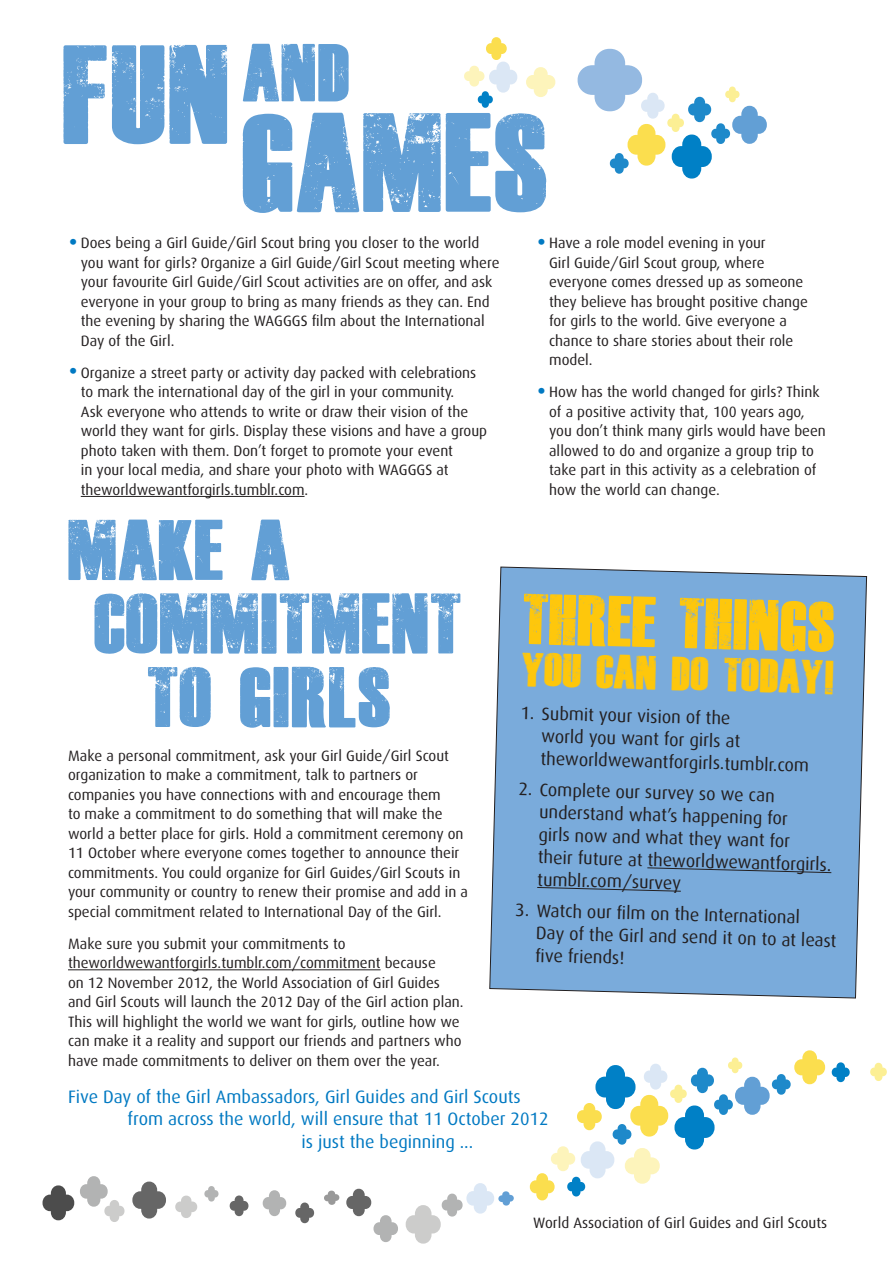
<style>
.page{position:relative;width:893px;height:1263px;background:#fff}
.page>*{position:absolute;margin:0;border:0;box-sizing:border-box;transform-origin:0 0}
.t1{font:97.05px "Dead Kansas";color:#629fd5}
.t2{font:59.1px/73.5px "Dead Kansas";color:#629fd5}
.t3{font:56.25px "Dead Kansas";color:#629fd5}
.t4{font:49.5px "Dead Kansas";color:#fec70c}
.t5{font:33px "Dead Kansas";color:#fec70c}
.t6{font:18px/22.4px "Dax";color:#231f20}
.t7{font:18px "Dax";color:#0079c2}
.t8{font:15px/19.5px "Dax";color:#231f20}
.s1{font-size:31.5px;color:#0079c2}
</style>
<div class="page">
<svg style="left:230px;top:1195px;width:18px;height:21px"></svg>
<svg style="left:132px;top:1181px;width:34px;height:37px"></svg>
<svg style="left:43px;top:1185px;width:31px;height:35px"></svg>
<svg style="left:175px;top:1195px;width:22px;height:23px"></svg>
<svg style="left:263px;top:1190px;width:23px;height:26px"></svg>
<svg style="left:204px;top:1186px;width:14px;height:15px"></svg>
<svg style="left:80px;top:1176px;width:44px;height:46px"></svg>
<svg style="left:295px;top:1202px;width:19px;height:21px"></svg>
<svg style="left:324px;top:1190px;width:15px;height:15px"></svg>
<svg style="left:832px;top:1062px;width:18px;height:20px"></svg>
<svg style="left:406px;top:1183px;width:108px;height:60px"></svg>
<svg style="left:530px;top:1050px;width:295px;height:150px"></svg>
<svg style="left:870px;top:1063px;width:17px;height:18px"></svg>
<svg style="left:346px;top:1189px;width:52px;height:53px"></svg>
<svg style="left:464px;top:37px;width:53px;height:71px"></svg>
<svg style="left:526px;top:67px;width:29px;height:30px"></svg>
<svg style="left:578px;top:49px;width:189px;height:130px"></svg>
<hr style="left:81px;top:496px;width:224px;height:1px;background:#231f20">
<hr style="left:68px;top:969px;width:313px;height:1px;background:#231f20">
<div style="left:489px;top:566px;width:378px;height:433px;background:#7aabdb"></div>
<svg style="left:646px;top:867px;width:186px;height:6px"></svg>
<svg style="left:536px;top:886px;width:146px;height:6px"></svg>
<h1 class="t1" style="left:63px;top:45px;width:56px">FUN</h1>
<h3 class="t3" style="left:243px;top:44px;width:73px">AND</h3>
<h1 class="t1" style="left:242px;top:113px;width:310px">GAMES</h1>
<p class="t8" style="left:81px;top:233px;width:420px;text-indent:-13px"><span class="s1">•</span> Does being a Girl Guide/Girl Scout bring you closer to the world you want for girls? Organize a Girl Guide/Girl Scout meeting where your favourite Girl Guide/Girl Scout activities are on offer, and ask everyone in your group to bring as many friends as they can. End the evening by sharing the WAGGGS film about the International Day of the Girl.</p>
<p class="t8" style="left:81px;top:363px;width:408px;text-indent:-13px"><span class="s1">•</span> Organize a street party or activity day packed with celebrations to mark the international day of the girl in your community.<br>Ask everyone who attends to write or draw their vision of the world they want for girls. Display these visions and have a group photo taken with them. Don’t forget to promote your event<br>in your local media, and share your photo with WAGGGS at theworldwewantforgirls.tumblr.com.</p>
<p class="t8" style="left:549px;top:233px;width:260px;text-indent:-13px"><span class="s1">•</span> Have a role model evening in your<br>Girl Guide/Girl Scout group, where everyone comes dressed up as someone they believe has brought positive change for girls to the world. Give everyone a chance to share stories about their role model.</p>
<p class="t8" style="left:549px;top:383px;width:278px;text-indent:-13px"><span class="s1">•</span> How has the world changed for girls? Think of a positive activity that, 100 years ago, you don’t think many girls would have been allowed to do and organize a group trip to take part in this activity as a celebration of how the world can change.</p>
<h2 class="t2" style="left:95px;top:514px;width:196px;text-indent:-26px">MAKE A<br>COMMITME</h2>
<h2 class="t2" style="left:392px;top:587px;width:70px">NT</h2>
<h3 class="t4" style="left:523px;top:595px;width:316px;rotate:1deg">THREE THI NGS</h3>
<h3 class="t5" style="left:522px;top:651px;width:314px;rotate:2deg">YOU CA N DO TODAY !</h3>
<p class="t6" style="left:541px;top:703px;width:270px;line-height:22.8px;text-indent:-21px;rotate:1deg">1. Submit your vision of the<br>world you want for girls at theworldwewantforgirls.tumblr.com</p>
<p class="t6" style="left:539px;top:779px;width:295px;text-indent:-20px;rotate:1deg">2. Complete our survey so we can understand what’s happening for<br>girls now and what they want for<br>their future at theworldwewantforgirls. tumblr.com/survey</p>
<p class="t6" style="left:536px;top:901px;width:302px;text-indent:-21px;rotate:1deg">3. Watch our fi lm on the International<br>Day of the Girl and send it on to at least fi ve friends!</p>
<h2 class="t2" style="left:147px;top:661px;width:243px">TO GIRLS</h2>
<p class="t8" style="left:68px;top:746px;width:402px">Make a personal commitment, ask your Girl Guide/Girl Scout organization to make a commitment, talk to partners or companies you have connections with and encourage them<br>to make a commitment to do something that will make the world a better place for girls. Hold a commitment ceremony on 11 October where everyone comes together to announce their commitments. You could organize for Girl Guides/Girl Scouts in your community or country to renew their promise and add in a special commitment related to International Day of the Girl.</p>
<p class="t8" style="left:68px;top:934px;width:397px">Make sure you submit your commitments to theworldwewantforgirls.tumblr.com/commitment because<br>on 12 November 2012, the World Association of Girl Guides and Girl Scouts will launch the 2012 Day of the Girl action plan.<br>This will highlight the world we want for girls, outline how we can make it a reality and support our friends and partners who have made commitments to deliver on them over the year.</p>
<p class="t7" style="left:68px;top:1086px;width:454px">Five Day of the Girl Ambassadors, Girl Guides and Girl Scouts</p>
<p class="t7" style="left:128px;top:1109px;width:422px">from across the world, will ensure that 11 October 2012</p>
<p class="t7" style="left:302px;top:1131px;width:173px">is just the beginning ...</p>
<p class="t8" style="left:533px;top:1213px;width:296px">World Association of Girl Guides and Girl Scouts</p>
</div>
